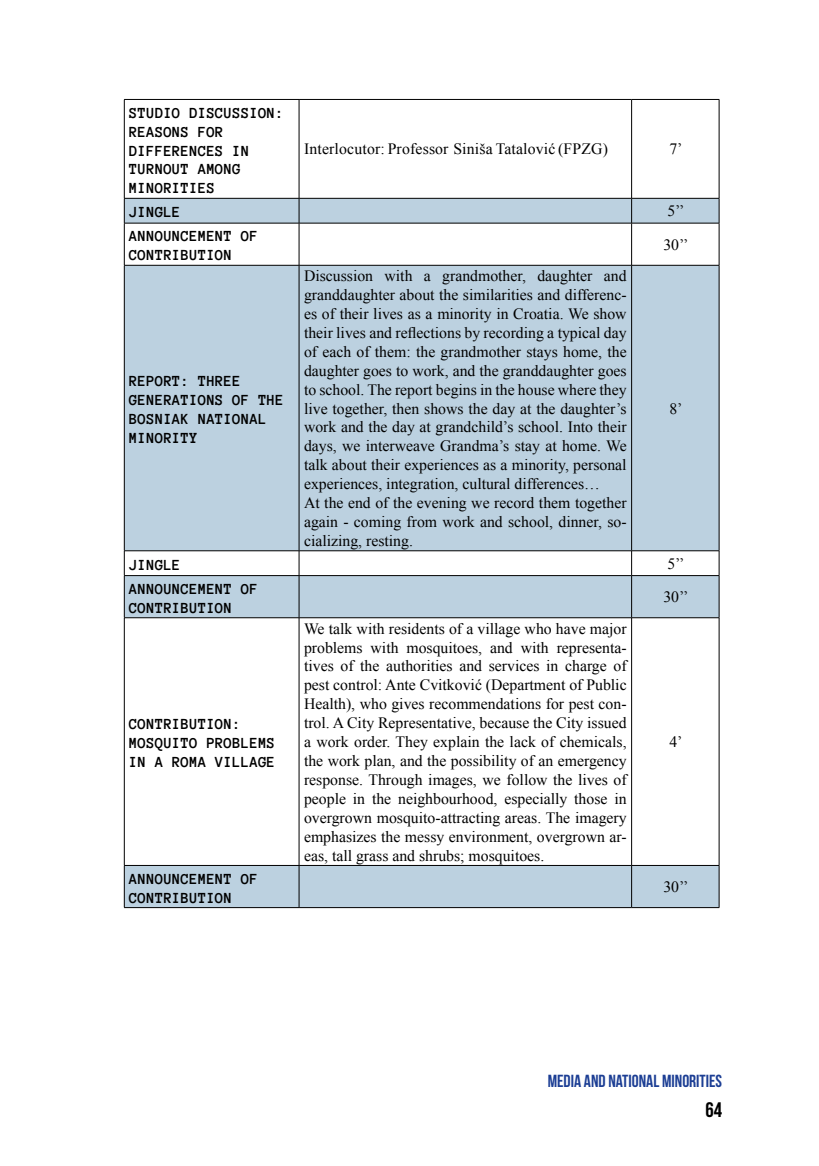
<style>
.page{position:relative;width:819px;height:1166px;background:#fff}
.page>*{position:absolute;margin:0;border:0;box-sizing:border-box;transform-origin:0 0}
.t1{font:21px "Bebas Neue";color:#000}
.t2{font:17.5px "Bebas Neue";color:#1c3e94}
.t3{font:15.75px/18.9px "Times New Roman";color:#000}
.t4{font:700 15.75px/18.9px "Anonymous Pro";color:#000}
</style>
<div class="page">
<svg style="left:125px;top:199px;width:593px;height:708px;fill:#bcd1e0"></svg>
<hr style="left:124px;top:99px;width:175px;height:1px;background:#000">
<hr style="left:124px;top:100px;width:1px;height:98px;background:#000">
<hr style="left:299px;top:99px;width:332px;height:1px;background:#000">
<hr style="left:299px;top:100px;width:1px;height:98px;background:#000">
<hr style="left:631px;top:99px;width:88px;height:1px;background:#000">
<hr style="left:631px;top:100px;width:1px;height:98px;background:#000">
<hr style="left:718px;top:100px;width:1px;height:98px;background:#000">
<hr style="left:124px;top:198px;width:175px;height:1px;background:#000">
<svg style="left:124px;top:198px;width:1px;height:25px"></svg>
<hr style="left:299px;top:198px;width:332px;height:1px;background:#000">
<svg style="left:299px;top:198px;width:1px;height:25px"></svg>
<hr style="left:631px;top:198px;width:88px;height:1px;background:#000">
<svg style="left:631px;top:198px;width:1px;height:25px"></svg>
<svg style="left:718px;top:198px;width:1px;height:25px"></svg>
<hr style="left:124px;top:223px;width:175px;height:1px;background:#000">
<hr style="left:124px;top:223px;width:1px;height:42px;background:#000">
<hr style="left:299px;top:223px;width:332px;height:1px;background:#000">
<hr style="left:299px;top:223px;width:1px;height:42px;background:#000">
<hr style="left:631px;top:223px;width:88px;height:1px;background:#000">
<hr style="left:631px;top:223px;width:1px;height:42px;background:#000">
<hr style="left:718px;top:223px;width:1px;height:42px;background:#000">
<hr style="left:124px;top:265px;width:175px;height:1px;background:#000">
<hr style="left:124px;top:265px;width:1px;height:285px;background:#000">
<hr style="left:299px;top:265px;width:332px;height:1px;background:#000">
<hr style="left:299px;top:265px;width:1px;height:285px;background:#000">
<hr style="left:631px;top:265px;width:88px;height:1px;background:#000">
<hr style="left:631px;top:265px;width:1px;height:285px;background:#000">
<hr style="left:718px;top:265px;width:1px;height:285px;background:#000">
<hr style="left:124px;top:550px;width:175px;height:1px;background:#000">
<svg style="left:124px;top:551px;width:1px;height:24px"></svg>
<hr style="left:299px;top:550px;width:332px;height:1px;background:#000">
<svg style="left:299px;top:551px;width:1px;height:24px"></svg>
<hr style="left:631px;top:550px;width:88px;height:1px;background:#000">
<svg style="left:631px;top:551px;width:1px;height:24px"></svg>
<svg style="left:718px;top:551px;width:1px;height:24px"></svg>
<hr style="left:124px;top:575px;width:175px;height:1px;background:#000">
<hr style="left:124px;top:576px;width:1px;height:41px;background:#000">
<hr style="left:299px;top:575px;width:332px;height:1px;background:#000">
<hr style="left:299px;top:576px;width:1px;height:41px;background:#000">
<hr style="left:631px;top:575px;width:88px;height:1px;background:#000">
<hr style="left:631px;top:576px;width:1px;height:41px;background:#000">
<hr style="left:718px;top:576px;width:1px;height:41px;background:#000">
<hr style="left:124px;top:617px;width:175px;height:1px;background:#000">
<hr style="left:124px;top:618px;width:1px;height:247px;background:#000">
<hr style="left:299px;top:617px;width:332px;height:1px;background:#000">
<hr style="left:299px;top:618px;width:1px;height:247px;background:#000">
<hr style="left:631px;top:617px;width:88px;height:1px;background:#000">
<hr style="left:631px;top:618px;width:1px;height:247px;background:#000">
<hr style="left:718px;top:618px;width:1px;height:247px;background:#000">
<hr style="left:124px;top:865px;width:175px;height:1px;background:#000">
<hr style="left:124px;top:865px;width:1px;height:42px;background:#000">
<hr style="left:299px;top:865px;width:332px;height:1px;background:#000">
<hr style="left:299px;top:865px;width:1px;height:42px;background:#000">
<hr style="left:631px;top:865px;width:88px;height:1px;background:#000">
<hr style="left:631px;top:865px;width:1px;height:42px;background:#000">
<hr style="left:718px;top:865px;width:1px;height:42px;background:#000">
<hr style="left:124px;top:907px;width:175px;height:1px;background:#000">
<hr style="left:299px;top:907px;width:332px;height:1px;background:#000">
<hr style="left:631px;top:907px;width:88px;height:1px;background:#000">
<p class="t4" style="left:129px;top:103px;width:156px">STUDIO DISCUSSION:<br>REASONS FOR<br>DIFFERENCES IN<br>TURNOUT AMONG<br>MINORITIES</p>
<p class="t3" style="left:304px;top:139px;width:305px">Interlocutor: Professor Siniša Tatalović (FPZG)</p>
<p class="t3" style="left:669px;top:139px;width:15px">7’</p>
<p class="t4" style="left:129px;top:202px;width:53px">JINGLE</p>
<p class="t3" style="left:667px;top:201px;width:19px">5’’</p>
<p class="t4" style="left:129px;top:226px;width:130px">ANNOUNCEMENT OF<br>CONTRIBUTION</p>
<p class="t3" style="left:663px;top:235px;width:27px">30’’</p>
<p class="t4" style="left:129px;top:371px;width:156px">REPORT: THREE<br>GENERATIONS OF THE<br>BOSNIAK NATIONAL<br>MINORITY</p>
<p class="t3" style="left:304px;top:266px;width:324px">Discussion with a grandmother, daughter and granddaughter about the similarities and differenc&shy;es of their lives as a minority in Croatia. We show their lives and reflections by recording a typical day of each of them: the grandmother stays home, the daughter goes to work, and the granddaughter goes to school. The report begins in the house where they live together, then shows the day at the daughter’s work and the day at grandchild’s school. Into their days, we interweave Grandma’s stay at home. We talk about their experiences as a minority, personal experiences, integration, cultural differences…<br>At the end of the evening we record them together again - coming from work and school, dinner, so&shy;cializing, resting.</p>
<p class="t3" style="left:669px;top:398px;width:15px">8’</p>
<p class="t4" style="left:129px;top:555px;width:53px">JINGLE</p>
<p class="t3" style="left:667px;top:554px;width:19px">5’’</p>
<p class="t4" style="left:129px;top:579px;width:130px">ANNOUNCEMENT OF<br>CONTRIBUTION</p>
<p class="t3" style="left:663px;top:587px;width:27px">30’’</p>
<p class="t4" style="left:129px;top:714px;width:148px">CONTRIBUTION:<br>MOSQUITO PROBLEMS<br>IN A ROMA VILLAGE</p>
<p class="t3" style="left:304px;top:619px;width:324px;text-align:justify">We talk with residents of a village who have major problems with mosquitoes, and with representa&shy;tives of the authorities and services in charge of pest control: Ante Cvitković (Department of Public Health), who gives recommendations for pest con&shy;trol. A City Representative, because the City issued a work order. They explain the lack of chemicals, the work plan, and the possibility of an emergency response. Through images, we follow the lives of people in the neighbourhood, especially those in overgrown mosquito-attracting areas. The imagery emphasizes the messy environment, overgrown ar&shy;eas, tall grass and shrubs; mosquitoes.</p>
<p class="t3" style="left:669px;top:732px;width:15px">4’</p>
<p class="t4" style="left:129px;top:869px;width:130px">ANNOUNCEMENT OF<br>CONTRIBUTION</p>
<p class="t3" style="left:663px;top:877px;width:27px">30’’</p>
<p class="t2" style="left:547px;top:1071px;width:176px">MEDIA AND NATIONAL MINORITIES</p>
<h1 class="t1" style="left:705px;top:1098px;width:18px">64</h1>
</div>
